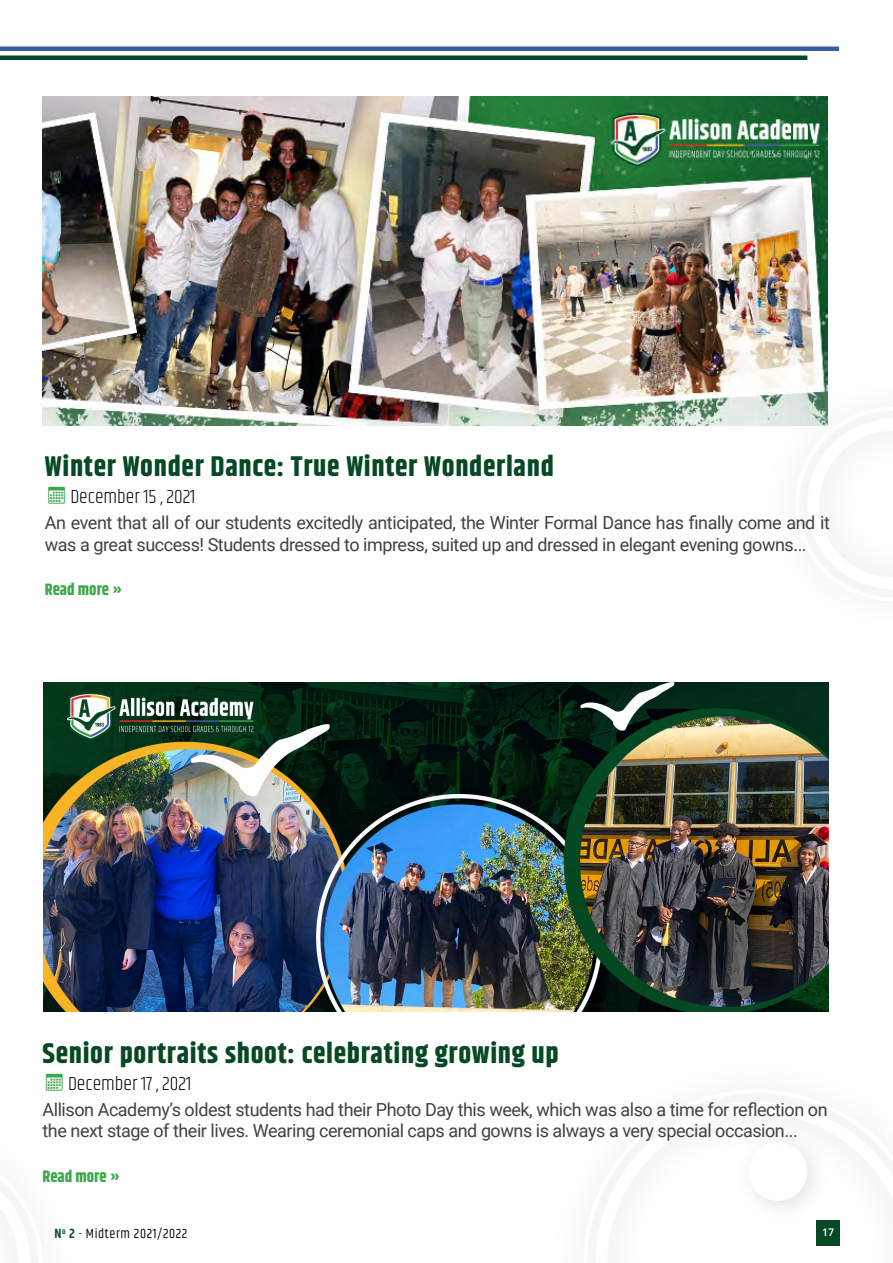
<style>
.page{position:relative;width:893px;height:1263px;background:#fff}
.page>*{position:absolute;margin:0;border:0;box-sizing:border-box;transform-origin:0 0}
.t1{font:700 28.5px "Khand";letter-spacing:.025em;color:#074925}
.t2{font:300 19.5px "Khand";color:#000}
.t3{font:18px/21.6px "Roboto";letter-spacing:-.025em;color:#414042}
.t4{font:700 16.5px "Khand";color:#3ba849}
.t5{font:13.5px "Khand";letter-spacing:.05em;color:#000}
.t6{font:600 10.5px "Open Sans";color:#fff}
.s1{font-weight:600;color:#074925}
</style>
<div class="page">
<div style="left:732px;top:1125px;width:101px;height:101px;background:#fbfbfb"></div>
<div style="left:748px;top:1142px;width:59px;height:59px;background:#fff;border-radius:50%"></div>
<div style="left:816px;top:1220px;width:24px;height:25px;background:#074925"></div>
<hr style="left:0;top:47px;width:839px;height:4px;background:#385ca3">
<hr style="left:0;top:56px;width:807px;height:4px;background:#074925">
<img style="left:43px;top:683px;width:785px;height:328px">
<img style="left:43px;top:96px;width:784px;height:329px">
<h1 class="t1" style="left:45px;top:446px;width:510px">Winter Wonder Dance: True Winter Wonderland</h1>
<p class="t2" style="left:70px;top:485px;width:127px">December 15 , 2021</p>
<p class="t3" style="left:45px;top:511px;width:787px">An event that all of our students excitedly anticipated, the Winter Formal Dance has finally come and it was a great success! Students dressed to impress, suited up and dressed in elegant evening gowns...</p>
<p class="t4" style="left:45px;top:578px;width:79px">Read more »</p>
<h1 class="t1" style="left:43px;top:1033px;width:518px">Senior portraits shoot: celebrating growing up</h1>
<p class="t2" style="left:68px;top:1072px;width:125px">December 17 , 2021</p>
<p class="t3" style="left:43px;top:1098px;width:787px">Allison Academy’s oldest students had their Photo Day this week, which was also a time for reflection on the next stage of their lives. Wearing ceremonial caps and gowns is always a very special occasion...</p>
<p class="t4" style="left:43px;top:1165px;width:79px">Read more »</p>
<p class="t5" style="left:54px;top:1226px;width:134px"><span class="s1">N</span><sup>o</sup> <span class="s1">2</span> - Midterm 2021/2022</p>
<p class="t6" style="left:822px;top:1224px;width:13px">17</p>
</div>
